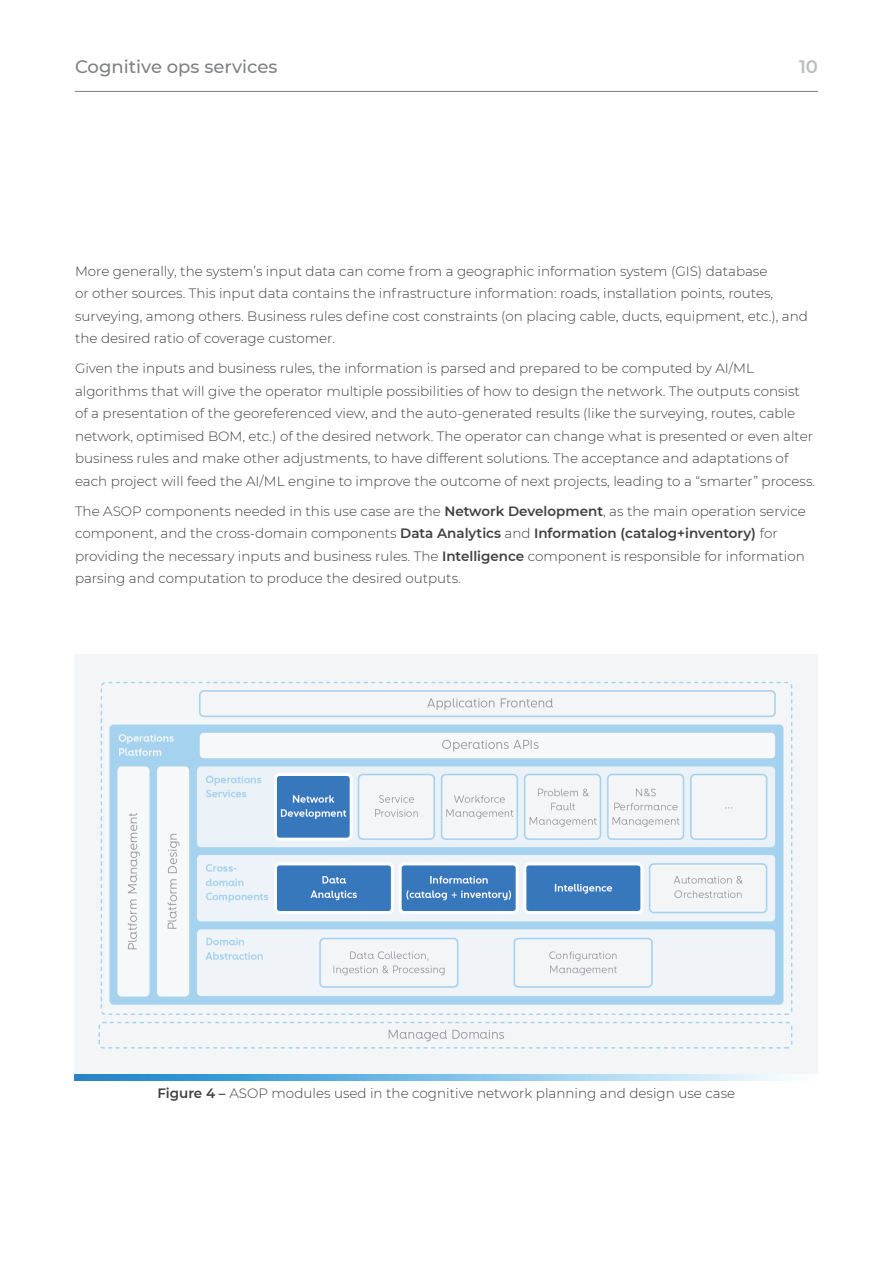
<style>
.page{position:relative;width:893px;height:1263px;background:#fff}
.page>*{position:absolute;margin:0;border:0;box-sizing:border-box;transform-origin:0 0}
.t1{font:500 18px "Montserrat";color:#808183}
.t2{font:600 18px "Montserrat";color:#babdbe}
.Body_Text{font:300 13.5px/22.5px "Montserrat";color:#404041}
.Subtitle{font:300 13.5px "Montserrat";color:#404041}
.s1{font-weight:600}
</style>
<div class="page">
<hr style="left:75px;top:91px;width:743px;height:1px;background:#808183">
<img style="left:75px;top:655px;width:743px;height:420px">
<svg style="left:75px;top:1075px;width:716px;height:5px;background:#7ebee6"></svg>
<h1 class="t1" style="left:75px;top:54px;width:204px">Cognitive ops services</h1>
<h1 class="t2" style="left:799px;top:54px;width:20px">10</h1>
<p class="Body_Text" style="left:75px;top:259px;width:734px">More generally, the system’s input data can come from a geographic information system (GIS) database<br>or other sources. This input data contains the infrastructure information: roads, installation points, routes, surveying, among others. Business rules define cost constraints (on placing cable, ducts, equipment, etc.), and the desired ratio of coverage customer.</p>
<p class="Body_Text" style="left:75px;top:357px;width:742px">Given the inputs and business rules, the information is parsed and prepared to be computed by AI/ML algorithms that will give the operator multiple possibilities of how to design the network. The outputs consist of a presentation of the georeferenced view, and the auto-generated results (like the surveying, routes, cable network, optimised BOM, etc.) of the desired network. The operator can change what is presented or even alter business rules and make other adjustments, to have different solutions. The acceptance and adaptations of each project will feed the AI/ML engine to improve the outcome of next projects, leading to a “smarter” process.</p>
<p class="Body_Text" style="left:75px;top:499px;width:732px">The ASOP components needed in this use case are the <span class="s1">Network Development</span>, as the main operation service component, and the cross-domain components <span class="s1">Data Analytics</span> and <span class="s1">Information (catalog+inventory)</span> for providing the necessary inputs and business rules. The <span class="s1">Intelligence</span> component is responsible for information parsing and computation to produce the desired outputs.</p>
<p class="Subtitle" style="left:157px;top:1084px;width:579px"><span class="s1">Figure 4 –</span> ASOP modules used in the cognitive network planning and design use case</p>
</div>
